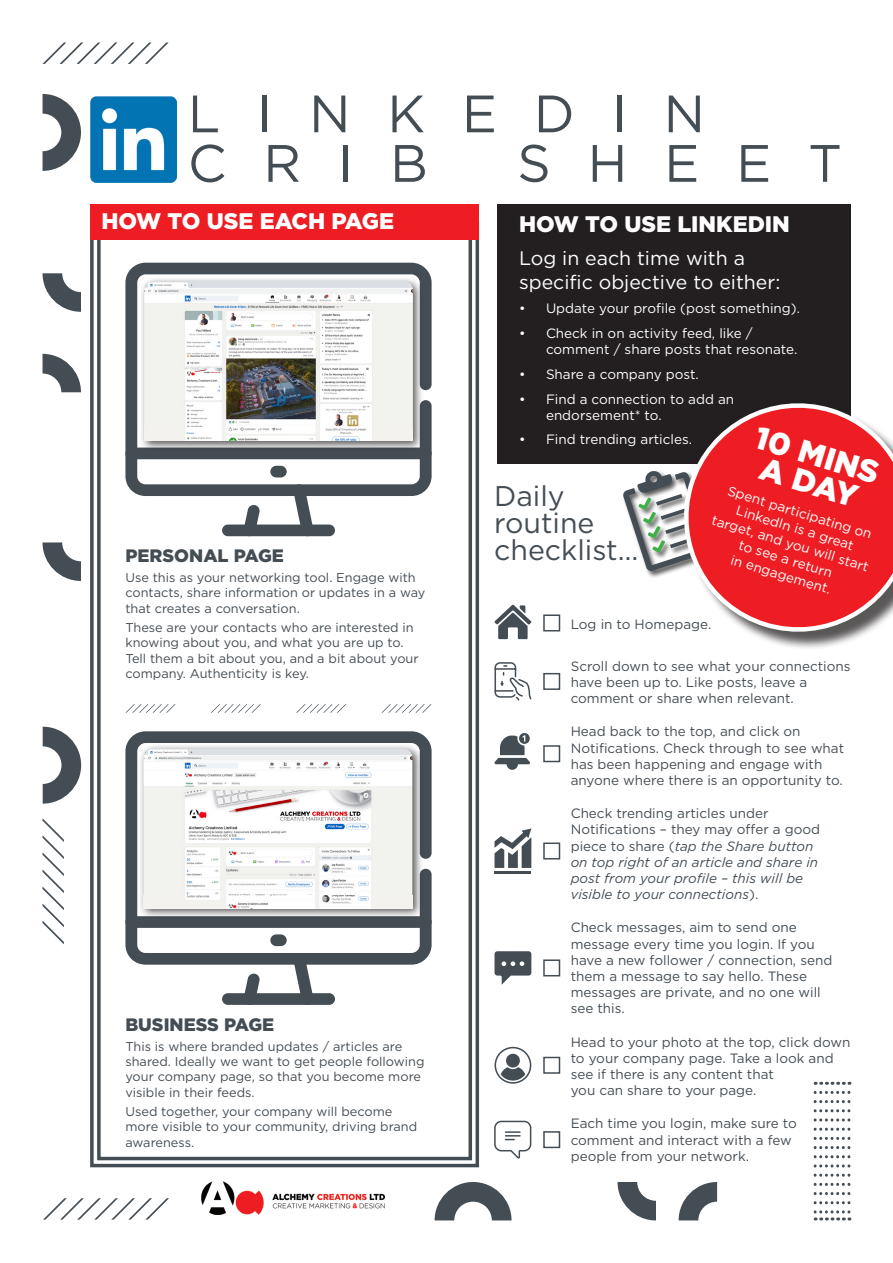
<style>
.page{position:relative;width:893px;height:1263px;background:#fff}
.page>*{position:absolute;margin:0;border:0;box-sizing:border-box;transform-origin:0 0}
.t1{font:52.5px/49.5px "Gotham";letter-spacing:.7em;color:#444d54}
.t2{font:900 31.5px "Gotham";color:#fff}
.t3{font:28.5px "Gotham";color:#444d54}
.t4{font:900 22.5px "Gotham";color:#fff}
.t5{font:19.5px/23.4px "Gotham";color:#fff}
.t6{font:900 18px "Gotham";color:#444d54}
.t7{font:13.5px/16.2px "Gotham";color:#444d54}
.t8{font:13.5px/16.2px "Gotham";color:#fff}
.t9{font:italic 13.5px/16.2px "Gotham";color:#444d54}
.t10{font:12.75px/15.3px "Gotham";color:#444d54}
.s1{font-style:normal}
</style>
<div class="page">
<svg style="left:90px;top:240px;width:389px;height:928px"></svg>
<div style="left:97px;top:229px;width:375px;height:931px;border:3px solid #444d54"></div>
<svg style="left:43px;top:94px;width:38px;height:77px"></svg>
<svg style="left:435px;top:1182px;width:76px;height:38px"></svg>
<svg style="left:43px;top:273px;width:38px;height:39px"></svg>
<svg style="left:43px;top:354px;width:38px;height:38px"></svg>
<svg style="left:43px;top:542px;width:38px;height:39px"></svg>
<svg style="left:43px;top:727px;width:38px;height:77px"></svg>
<svg style="left:43px;top:43px;width:125px;height:21px"></svg>
<svg style="left:43px;top:819px;width:21px;height:125px"></svg>
<svg style="left:44px;top:1198px;width:125px;height:21px"></svg>
<svg style="left:815px;top:1082px;width:35px;height:3px"></svg>
<svg style="left:814px;top:1092px;width:36px;height:128px"></svg>
<svg style="left:617px;top:1182px;width:39px;height:38px"></svg>
<svg style="left:679px;top:1182px;width:38px;height:38px"></svg>
<img style="left:201px;top:1182px;width:185px;height:33px">
<div style="left:90px;top:204px;width:389px;height:36px;background:#ee1d23"></div>
<div style="left:497px;top:204px;width:353px;height:259px;background:#231f20"></div>
<img style="left:90px;top:96px;width:86px;height:87px">
<svg style="left:125px;top:263px;width:307px;height:233px;fill:#444d54"></svg>
<div style="left:222px;top:524px;width:113px;height:12px;background:#444d54;border-radius:6px"></div>
<svg style="left:243px;top:504px;width:17px;height:21px"></svg>
<svg style="left:293px;top:484px;width:21px;height:41px"></svg>
<div style="left:125px;top:448px;width:307px;height:11px;background:#444d54;border-radius:6px"></div>
<div style="left:270px;top:466px;width:17px;height:11px;background:#444d54;border-radius:6px"></div>
<div style="left:139px;top:276px;width:285px;height:176px;background:#231f20;opacity:.75"></div>
<img style="left:144px;top:281px;width:269px;height:147px">
<img style="left:144px;top:428px;width:269px;height:13px">
<svg style="left:125px;top:731px;width:307px;height:234px;fill:#444d54"></svg>
<div style="left:222px;top:993px;width:113px;height:12px;background:#444d54;border-radius:6px"></div>
<svg style="left:243px;top:973px;width:17px;height:32px"></svg>
<svg style="left:293px;top:952px;width:21px;height:53px"></svg>
<div style="left:125px;top:916px;width:307px;height:12px;background:#444d54;border-radius:6px"></div>
<div style="left:270px;top:934px;width:17px;height:12px;background:#444d54;border-radius:6px"></div>
<svg style="left:381px;top:704px;width:51px;height:9px"></svg>
<svg style="left:296px;top:704px;width:50px;height:9px"></svg>
<svg style="left:211px;top:704px;width:50px;height:9px"></svg>
<svg style="left:125px;top:704px;width:51px;height:9px"></svg>
<div style="left:622px;top:470px;width:97px;height:108px;background:#231f20;opacity:.75"></div>
<svg style="left:623px;top:470px;width:44px;height:102px"></svg>
<div style="left:543px;top:614px;width:17px;height:17px;border:2px solid #444d54"></div>
<div style="left:543px;top:673px;width:17px;height:17px;border:2px solid #444d54"></div>
<div style="left:543px;top:745px;width:17px;height:17px;border:2px solid #444d54"></div>
<div style="left:543px;top:842px;width:17px;height:17px;border:2px solid #444d54"></div>
<div style="left:543px;top:959px;width:17px;height:17px;border:2px solid #444d54"></div>
<div style="left:543px;top:1057px;width:17px;height:17px;border:2px solid #444d54"></div>
<div style="left:543px;top:1131px;width:17px;height:17px;border:2px solid #444d54"></div>
<svg style="left:494px;top:605px;width:37px;height:34px"></svg>
<svg style="left:494px;top:662px;width:38px;height:39px"></svg>
<div style="left:519px;top:733px;width:11px;height:11px;background:#444d54;border-radius:50%"></div>
<svg style="left:494px;top:735px;width:36px;height:35px"></svg>
<hr style="left:494px;top:871px;width:37px;height:2px;background:#444d54">
<svg style="left:494px;top:828px;width:37px;height:40px"></svg>
<svg style="left:494px;top:951px;width:37px;height:34px"></svg>
<svg style="left:494px;top:1047px;width:37px;height:37px"></svg>
<svg style="left:494px;top:1120px;width:38px;height:38px"></svg>
<div style="left:686px;top:406px;width:207px;height:244px;background:#231f20;opacity:.75"></div>
<svg style="left:667px;top:387px;width:226px;height:256px"></svg>
<div style="left:138px;top:743px;width:285px;height:176px;background:#231f20;opacity:.75"></div>
<img style="left:144px;top:749px;width:268px;height:146px">
<img style="left:144px;top:895px;width:268px;height:13px">
<p class="t1" style="left:188px;top:88px;width:519px">LINKEDIN<br>CRIB</p>
<p class="t1" style="left:517px;top:138px;width:326px">SHEET</p>
<p class="t4" style="left:101px;top:208px;width:294px">HOW TO USE EACH PAGE</p>
<p class="t4" style="left:519px;top:211px;width:272px">HOW TO USE LINKEDIN</p>
<p class="t6" style="left:125px;top:546px;width:160px">PERSONAL PAGE</p>
<p class="t10" style="left:125px;top:570px;width:301px">Use this as your networking tool. Engage with contacts, share information or updates in a way that creates a conversation.</p>
<p class="t10" style="left:125px;top:620px;width:295px">These are your contacts who are interested in knowing about you, and what you are up to.<br>Tell them a bit about you, and a bit about your company. Authenticity is key.</p>
<p class="t6" style="left:125px;top:1014px;width:150px">BUSINESS PAGE</p>
<p class="t10" style="left:125px;top:1038px;width:301px">This is where branded updates / articles are shared. Ideally we want to get people following your company page, so that you become more visible in their feeds.</p>
<p class="t10" style="left:125px;top:1104px;width:293px">Used together, your company will become more visible to your community, driving brand awareness.</p>
<p class="t5" style="left:519px;top:246px;width:263px">Log in each time with a specific objective to either:</p>
<p class="t8" style="left:519px;top:300px;width:282px">• Update your profile (post something).</p>
<p class="t8" style="left:546px;top:325px;width:253px;text-indent:-27px">• Check in on activity feed, like / comment / share posts that resonate.</p>
<p class="t8" style="left:519px;top:366px;width:181px">• Share a company post.</p>
<p class="t8" style="left:546px;top:390px;width:190px;text-indent:-27px">• Find a connection to add an endorsement* to.</p>
<p class="t8" style="left:519px;top:431px;width:175px">• Find trending articles.</p>
<p class="t2" style="left:761px;top:419px;width:129px;rotate:17deg">10 MINS</p>
<p class="t2" style="left:766px;top:450px;width:102px;rotate:17deg">A DAY</p>
<p class="t3" style="left:494px;top:480px;width:72px">Daily</p>
<p class="t3" style="left:494px;top:507px;width:102px">routine</p>
<p class="t3" style="left:494px;top:534px;width:146px">checklist…</p>
<p class="t8" style="left:730px;top:482px;width:152px;text-align:center;rotate:17deg">Spent participating on<br>LinkedIn is a great</p>
<p class="t8" style="left:715px;top:511px;width:165px;text-align:center;rotate:17deg">target, and you will start to see a return</p>
<p class="t8" style="left:734px;top:551px;width:105px;rotate:17deg">in engagement.</p>
<p class="t7" style="left:571px;top:616px;width:142px">Log in to Homepage.</p>
<p class="t7" style="left:571px;top:657px;width:281px">Scroll down to see what your connections have been up to. Like posts, leave a comment or share when relevant.</p>
<p class="t7" style="left:571px;top:723px;width:275px">Head back to the top, and click on Notifications. Check through to see what has been happening and engage with anyone where there is an opportunity to.</p>
<p class="t9" style="left:571px;top:805px;width:251px"><span class="s1">Check trending articles under Notifications – they may offer a good piece to share (</span>tap the Share button on top right of an article and share in post from your profile – this will be visible to your connections<span class="s1">).</span></p>
<p class="t7" style="left:571px;top:919px;width:263px">Check messages, aim to send one message every time you login. If you have a new follower / connection, send them a message to say hello. These messages are private, and no one will see this.</p>
<p class="t7" style="left:571px;top:1033px;width:281px">Head to your photo at the top, click down to your company page. Take a look and see if there is any content that<br>you can share to your page.</p>
<p class="t7" style="left:571px;top:1115px;width:228px">Each time you login, make sure to comment and interact with a few people from your network.</p>
</div>
